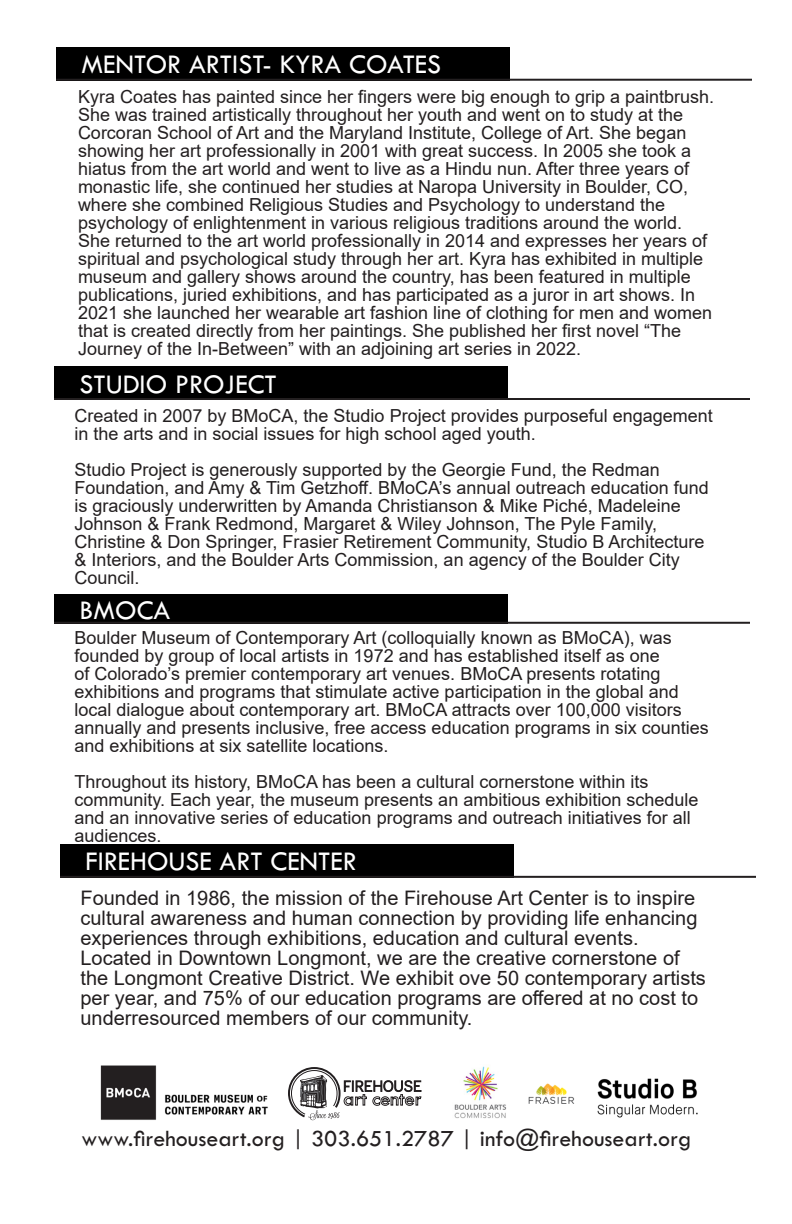
<style>
.page{position:relative;width:792px;height:1224px;background:#fff}
.page>*{position:absolute;margin:0;border:0;box-sizing:border-box;transform-origin:0 0}
.t1{font:28px "Tw Cen MT Std";color:#fff}
.t2{font:24px "Tw Cen MT Std";color:#231f20}
.t3{font:20px/20px "Arial";color:#231f20}
.t4{font:18px/18px "Arial";color:#231f20}
</style>
<div class="page">
<svg style="left:288px;top:1067px;width:134px;height:53px"></svg>
<img style="left:165px;top:1094px;width:103px;height:21px">
<img style="left:597px;top:1078px;width:101px;height:39px">
<img style="left:100px;top:1065px;width:57px;height:55px">
<img style="left:454px;top:1066px;width:52px;height:53px">
<img style="left:528px;top:1083px;width:47px;height:21px">
<div style="left:56px;top:48px;width:453px;height:33px;background:#000"></div>
<hr style="left:56px;top:79px;width:696px;height:2px;background:#231f20">
<div style="left:60px;top:845px;width:453px;height:33px;background:#000"></div>
<hr style="left:60px;top:876px;width:696px;height:2px;background:#231f20">
<div style="left:54px;top:367px;width:453px;height:33px;background:#000"></div>
<hr style="left:54px;top:398px;width:696px;height:2px;background:#231f20">
<div style="left:54px;top:594px;width:453px;height:30px;background:#000"></div>
<hr style="left:54px;top:622px;width:696px;height:2px;background:#231f20">
<p class="t1" style="left:82px;top:50px;width:361px">MENTOR ARTIST- KYRA COATES</p>
<p class="t4" style="left:78px;top:88px;width:638px">Kyra Coates has painted since her fingers were big enough to grip a paintbrush.<br>She was trained artistically throughout her youth and went on to study at the Corcoran School of Art and the Maryland Institute, College of Art. She began showing her art professionally in 2001 with great success. In 2005 she took a hiatus from the art world and went to live as a Hindu nun. After three years of monastic life, she continued her studies at Naropa University in Boulder, CO, where she combined Religious Studies and Psychology to understand the psychology of enlightenment in various religious traditions around the world.<br>She returned to the art world professionally in 2014 and expresses her years of spiritual and psychological study through her art. Kyra has exhibited in multiple museum and gallery shows around the country, has been featured in multiple publications, juried exhibitions, and has participated as a juror in art shows. In 2021 she launched her wearable art fashion line of clothing for men and women that is created directly from her paintings. She published her first novel “The Journey of the In-Between” with an adjoining art series in 2022.</p>
<p class="t1" style="left:80px;top:369px;width:199px">STUDIO PROJECT</p>
<p class="t4" style="left:75px;top:406px;width:640px">Created in 2007 by BMoCA, the Studio Project provides purposeful engagement in the arts and in social issues for high school aged youth.</p>
<p class="t4" style="left:75px;top:460px;width:636px">Studio Project is generously supported by the Georgie Fund, the Redman Foundation, and Amy &amp; Tim Getzhoff. BMoCA’s annual outreach education fund is graciously underwritten by Amanda Christianson &amp; Mike Piché, Madeleine Johnson &amp; Frank Redmond, Margaret &amp; Wiley Johnson, The Pyle Family, Christine &amp; Don Springer, Frasier Retirement Community, Studio B Architecture &amp; Interiors, and the Boulder Arts Commission, an agency of the Boulder City Council.</p>
<p class="t1" style="left:80px;top:596px;width:92px">BMOCA</p>
<p class="t4" style="left:75px;top:629px;width:636px">Boulder Museum of Contemporary Art (colloquially known as BMoCA), was founded by group of local artists in 1972 and has established itself as one<br>of Colorado’s premier contemporary art venues. BMoCA presents rotating exhibitions and programs that stimulate active participation in the global and local dialogue about contemporary art. BMoCA attracts over 100,000 visitors annually and presents inclusive, free access education programs in six counties and exhibitions at six satellite locations.</p>
<p class="t4" style="left:75px;top:773px;width:625px">Throughout its history, BMoCA has been a cultural cornerstone within its community. Each year, the museum presents an ambitious exhibition schedule and an innovative series of education programs and outreach initiatives for all audiences.</p>
<p class="t1" style="left:86px;top:847px;width:273px">FIREHOUSE ART CENTER</p>
<p class="t3" style="left:81px;top:888px;width:627px">Founded in 1986, the mission of the Firehouse Art Center is to inspire cultural awareness and human connection by providing life enhancing experiences through exhibitions, education and cultural events.<br>Located in Downtown Longmont, we are the creative cornerstone of the Longmont Creative District. We exhibit ove 50 contemporary artists per year, and 75% of our education programs are offered at no cost to underresourced members of our community.</p>
<p class="t2" style="left:82px;top:1125px;width:611px">www.firehouseart.org | 303.651.2787 | info@firehouseart.org</p>
</div>
